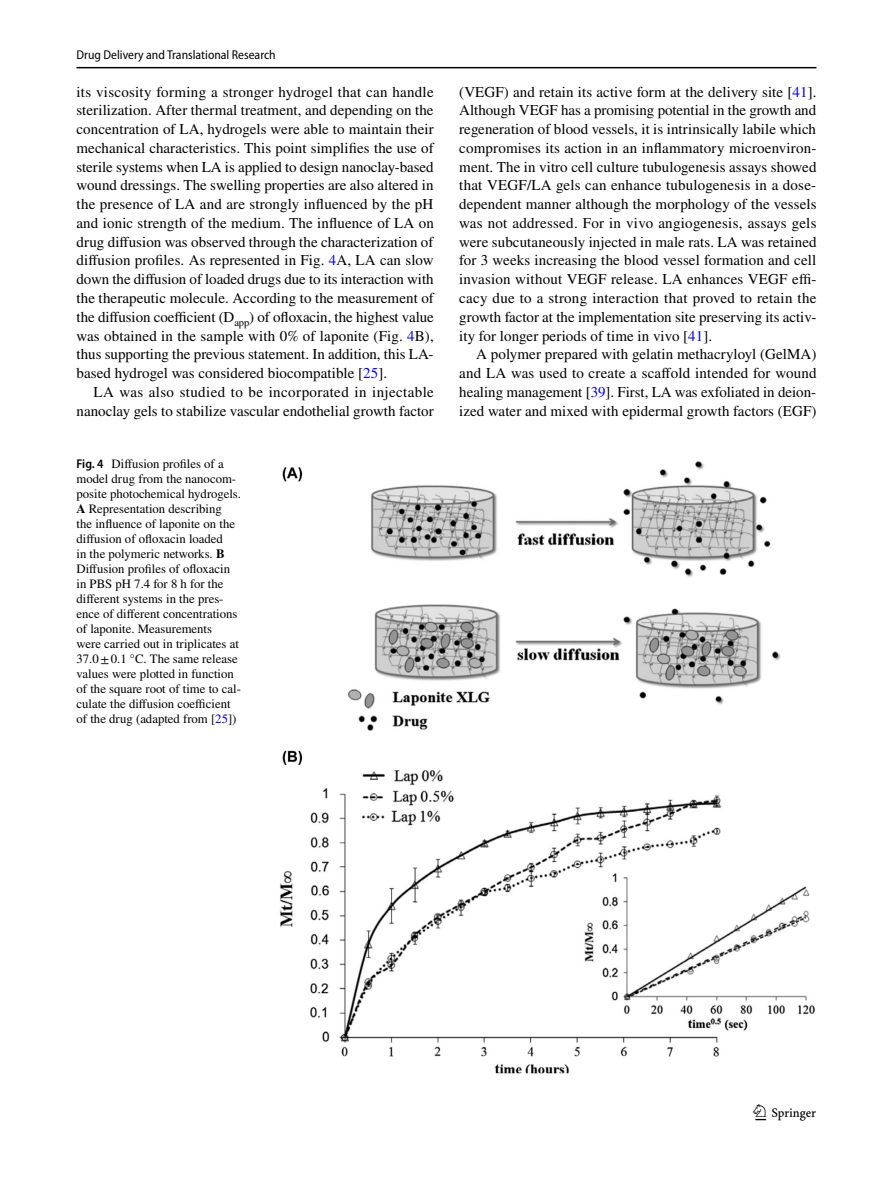
<style>
.page{position:relative;width:893px;height:1187px;background:#fff}
.page>*{position:absolute;margin:0;border:0;box-sizing:border-box;transform-origin:0 0}
.t1{font:22.5px "Springnew Regular 3";color:#000}
.t2{font:15px/18.8px "STIX";letter-spacing:.005em;color:#000;text-align:justify}
.t3{font:12.75px/15px "STIX";color:#000}
.t4{font:semi-condensed 12.75px "Myriad Pro";color:#000}
.s1{color:#00f}
.s2{font-family:"Myriad Pro";font-weight:600;font-stretch:semi-condensed}
.s3{font-weight:700}
</style>
<div class="page">
<hr style="left:77px;top:67px;width:739px;height:1px;background:#000">
<img style="left:280px;top:461px;width:535px;height:612px">
<p class="t4" style="left:77px;top:48px;width:201px">Drug Delivery and Translational Research</p>
<p class="t2" style="left:77px;top:83px;width:359px">its viscosity forming a stronger hydrogel that can handle sterilization. After thermal treatment, and depending on the concentration of LA, hydrogels were able to maintain their mechanical characteristics. This point simplifies the use of sterile systems when LA is applied to design nanoclay-based wound dressings. The swelling properties are also altered in the presence of LA and are strongly influenced by the pH and ionic strength of the medium. The influence of LA on drug diffusion was observed through the characterization of diffusion profiles. As represented in Fig. <span class="s1">4</span>A, LA can slow down the diffusion of loaded drugs due to its interaction with the therapeutic molecule. According to the measurement of the diffusion coefficient (D<sub>app</sub>) of ofloxacin, the highest value was obtained in the sample with 0% of laponite (Fig. <span class="s1">4</span>B), thus supporting the previous statement. In addition, this LA&shy;based hydrogel was considered biocompatible [<span class="s1">25</span>].</p>
<p class="t2" style="left:77px;top:383px;width:359px;text-align:right">LA was also studied to be incorporated in injectable nanoclay gels to stabilize vascular endothelial growth factor</p>
<p class="t3" style="left:77px;top:457px;width:166px"><span class="s2">Fig. 4</span> Diffusion profiles of a model drug from the nanocom&shy;posite photochemical hydrogels.<br><span class="s3">A</span> Representation describing<br>the influence of laponite on the diffusion of ofloxacin loaded<br>in the polymeric networks. <span class="s3">B<br></span>Diffusion profiles of ofloxacin in PBS pH 7.4 for 8 h for the different systems in the pres&shy;ence of different concentrations of laponite. Measurements<br>were carried out in triplicates at<br>37.0±0.1 °C. The same release values were plotted in function of the square root of time to cal&shy;culate the diffusion coefficient of the drug (adapted from [<span class="s1">25</span>])</p>
<p class="t2" style="left:459px;top:83px;width:359px">(VEGF) and retain its active form at the delivery site [<span class="s1">41</span>].<br>Although VEGF has a promising potential in the growth and regeneration of blood vessels, it is intrinsically labile which compromises its action in an inflammatory microenviron&shy;ment. The in vitro cell culture tubulogenesis assays showed that VEGF/LA gels can enhance tubulogenesis in a dose&shy;dependent manner although the morphology of the vessels was not addressed. For in vivo angiogenesis, assays gels were subcutaneously injected in male rats. LA was retained for 3 weeks increasing the blood vessel formation and cell invasion without VEGF release. LA enhances VEGF effi&shy;cacy due to a strong interaction that proved to retain the growth factor at the implementation site preserving its activ&shy;ity for longer periods of time in vivo [<span class="s1">41</span>].</p>
<p class="t2" style="left:459px;top:346px;width:359px;text-indent:17px">A polymer prepared with gelatin methacryloyl (GelMA) and LA was used to create a scaffold intended for wound healing management [<span class="s1">39</span>]. First, LA was exfoliated in deion&shy;ized water and mixed with epidermal growth factors (EGF)</p>
<h1 class="t1" style="left:755px;top:1104px;width:62px">1 3</h1>
</div>
